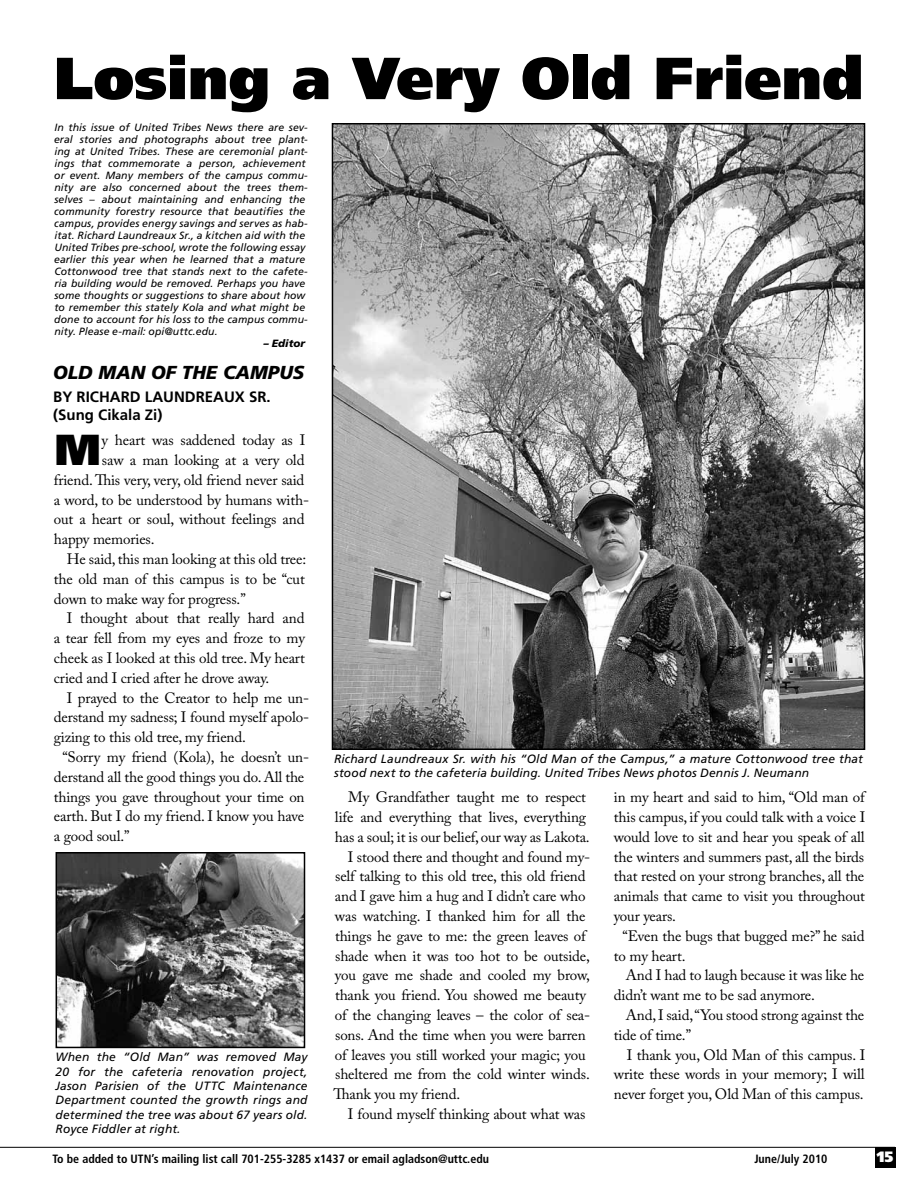
<style>
.page{position:relative;width:918px;height:1188px;background:#fff}
.page>*{position:absolute;margin:0;border:0;box-sizing:border-box;transform-origin:0 0}
.Headline{font:900 59.25px "Frutiger";color:#000}
.Body_Text{font:900 43.35px "Frutiger";color:#000}
.Sub-Headline{font:italic 900 18.75px "Frutiger";color:#000}
.Body_Text-2{font:15px/19.8px "Adobe Caslon Pro";letter-spacing:-.01em;color:#000}
.By_Line{font:700 15px/18px "Frutiger";color:#000}
.t1{font:900 15px "Frutiger";color:#fff}
.Captions{font:italic 12px/14.4px "Frutiger";letter-spacing:.01em;color:#000}
.t2{font:700 condensed 12px "Frutiger";color:#000}
.Captions-2{font:italic 10.5px/12px "Frutiger";letter-spacing:.005em;color:#000}
.Captions-3{font:italic 900 10.5px "Frutiger";letter-spacing:.01em;color:#000}
</style>
<div class="page">
<div style="left:875px;top:1147px;width:20px;height:21px;background:#000"></div>
<hr style="left:0;top:1147px;width:895px;height:1px;background:#000">
<img style="left:335px;top:126px;width:527px;height:621px">
<div style="left:332px;top:123px;width:533px;height:627px;border:2px solid #000"></div>
<img style="left:59px;top:855px;width:243px;height:190px">
<div style="left:56px;top:852px;width:249px;height:196px;border:2px solid #000"></div>
<p class="Headline" style="left:54px;top:42px;width:811px">Losing a Very Old Friend</p>
<p class="Captions-2" style="left:54px;top:121px;width:255px">In this issue of United Tribes News there are sev&shy;eral stories and photographs about tree plant&shy;ing at United Tribes. These are ceremonial plant&shy;ings that commemorate a person, achievement or event. Many members of the campus commu&shy;nity are also concerned about the trees them&shy;selves – about maintaining and enhancing the community forestry resource that beautifies the campus, provides energy savings and serves as hab&shy;itat. Richard Laundreaux Sr., a kitchen aid with the United Tribes pre-school, wrote the following essay earlier this year when he learned that a mature Cottonwood tree that stands next to the cafete&shy;ria building would be removed. Perhaps you have some thoughts or suggestions to share about how to remember this stately Kola and what might be done to account for his loss to the campus commu&shy;nity. Please e-mail: opi@uttc.edu.</p>
<p class="Captions-3" style="left:264px;top:337px;width:43px">– Editor</p>
<p class="Sub-Headline" style="left:53px;top:361px;width:253px">OLD MAN OF THE CAMPUS</p>
<p class="By_Line" style="left:53px;top:388px;width:219px">BY RICHARD LAUNDREAUX SR. (Sung Cikala Zi)</p>
<p class="Body_Text" style="left:55px;top:423px;width:48px">M</p>
<p class="Body_Text-2" style="left:102px;top:430px;width:205px">y heart was saddened today as I</p>
<p class="Body_Text-2" style="left:102px;top:450px;width:204px">saw a man looking at a very old</p>
<p class="Body_Text-2" style="left:54px;top:470px;width:252px">friend. This very, very, old friend never said</p>
<p class="Body_Text-2" style="left:54px;top:490px;width:257px">a word, to be understood by humans with-</p>
<p class="Body_Text-2" style="left:54px;top:509px;width:252px">out a heart or soul, without feelings and</p>
<p class="Body_Text-2" style="left:54px;top:529px;width:102px">happy memories.</p>
<p class="Body_Text-2" style="left:54px;top:549px;width:254px;text-align:justify;text-indent:13px">He said, this man looking at this old tree: the old man of this campus is to be “cut down to make way for progress.”</p>
<p class="Body_Text-2" style="left:54px;top:608px;width:253px;text-align:justify;text-indent:13px">I thought about that really hard and a tear fell from my eyes and froze to my cheek as I looked at this old tree. My heart cried and I cried after he drove away.</p>
<p class="Body_Text-2" style="left:54px;top:688px;width:257px;text-align:justify;text-indent:13px">I prayed to the Creator to help me un&shy;derstand my sadness; I found myself apolo&shy;gizing to this old tree, my friend.</p>
<p class="Body_Text-2" style="left:54px;top:747px;width:257px;text-indent:9px">“Sorry my friend (Kola), he doesn’t un&shy;derstand all the good things you do. All the things you gave throughout your time on earth. But I do my friend. I know you have a good soul.”</p>
<p class="Captions" style="left:56px;top:1050px;width:253px;text-align:justify">When the “Old Man” was removed May 20 for the cafeteria renovation project, Jason Parisien of the UTTC Maintenance Department counted the growth rings and determined the tree was about 67 years old.<br>Royce Fiddler at right.</p>
<p class="Captions" style="left:334px;top:752px;width:530px">Richard Laundreaux Sr. with his “Old Man of the Campus,” a mature Cottonwood tree that stood next to the cafeteria building. United Tribes News photos Dennis J. Neumann</p>
<p class="Body_Text-2" style="left:335px;top:787px;width:256px;text-indent:13px">My Grandfather taught me to respect life and everything that lives, everything has a soul; it is our belief, our way as Lakota.</p>
<p class="Body_Text-2" style="left:333px;top:847px;width:258px;text-indent:14px">I stood there and thought and found my&shy;self talking to this old tree, this old friend and I gave him a hug and I didn’t care who was watching. I thanked him for all the things he gave to me: the green leaves of shade when it was too hot to be outside, you gave me shade and cooled my brow, thank you friend. You showed me beauty of the changing leaves – the color of sea&shy;sons. And the time when you were barren of leaves you still worked your magic; you sheltered me from the cold winter winds.<br>Thank you my friend.</p>
<p class="Body_Text-2" style="left:348px;top:1104px;width:239px">I found myself thinking about what was</p>
<p class="Body_Text-2" style="left:614px;top:787px;width:253px;text-align:justify">in my heart and said to him, “Old man of this campus, if you could talk with a voice I would love to sit and hear you speak of all the winters and summers past, all the birds that rested on your strong branches, all the animals that came to visit you throughout your years.</p>
<p class="Body_Text-2" style="left:614px;top:926px;width:252px;text-indent:8px">“Even the bugs that bugged me?” he said to my heart.</p>
<p class="Body_Text-2" style="left:614px;top:965px;width:252px;text-indent:12px">And I had to laugh because it was like he didn’t want me to be sad anymore.</p>
<p class="Body_Text-2" style="left:614px;top:1005px;width:252px;text-indent:12px">And, I said, “You stood strong against the tide of time.”</p>
<p class="Body_Text-2" style="left:614px;top:1045px;width:253px;text-align:justify;text-indent:13px">I thank you, Old Man of this campus. I write these words in your memory; I will never forget you, Old Man of this campus.</p>
<p class="t2" style="left:52px;top:1151px;width:438px">To be added to UTN’s mailing list call 701-255-3285 x1437 or email agladson@uttc.edu</p>
<p class="t2" style="left:754px;top:1151px;width:74px">June/July 2010</p>
<p class="t1" style="left:877px;top:1148px;width:18px">15</p>
</div>
